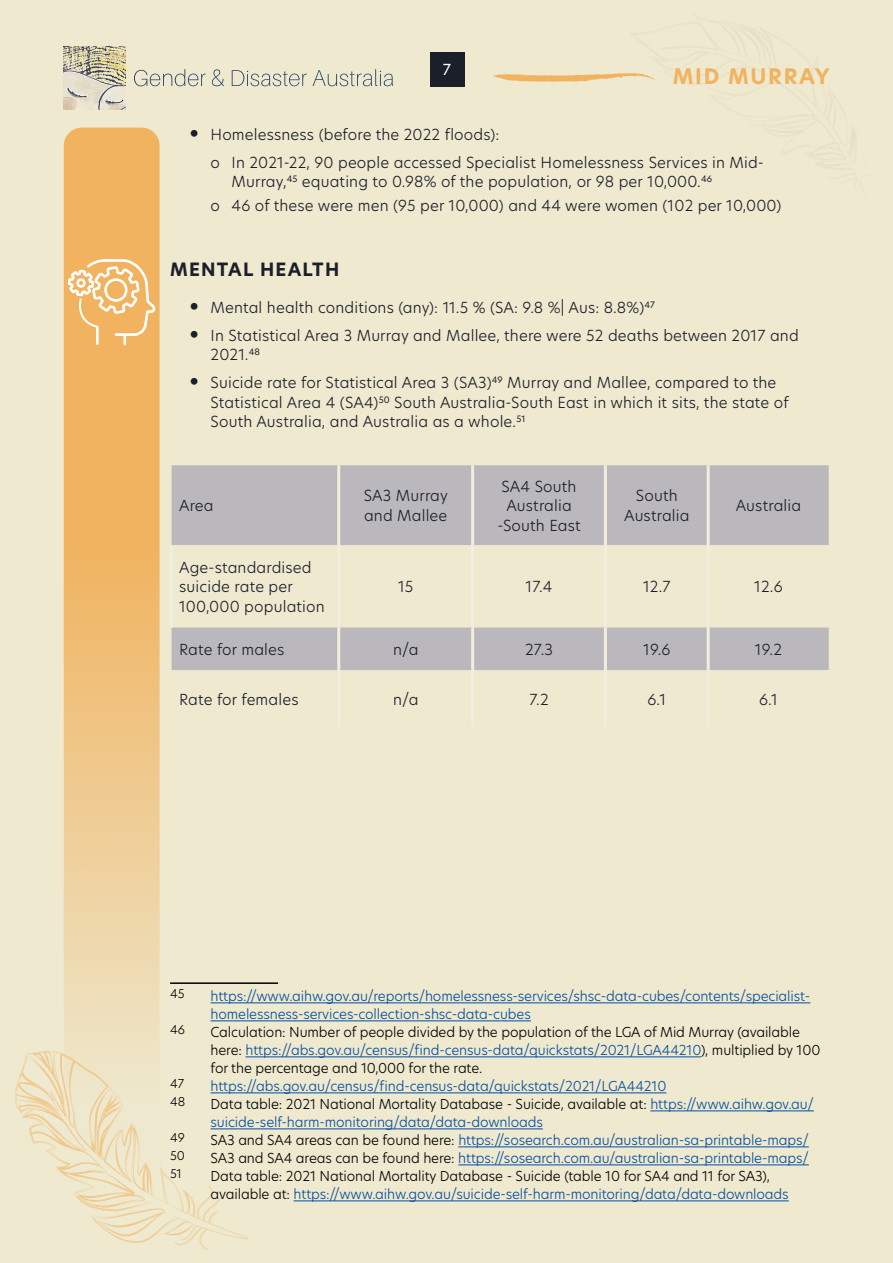
<style>
.page{position:relative;width:893px;height:1263px;background:#eee9cf}
.page>*{position:absolute;margin:0;border:0;box-sizing:border-box;transform-origin:0 0}
.t1{font:700 21px "New Hero";letter-spacing:.08em;color:#f1b35f}
.t2{font:700 18px "New Hero";letter-spacing:.07em;color:#1b1f2a}
.t3{font:300 15px/19.5px "New Hero";letter-spacing:.01em;color:#1b1f2a}
.t4{font:15px "New Hero";color:#fff}
.t5{font:300 13.5px/18px "New Hero";letter-spacing:-.01em;color:#034ea2}
.t6{font:300 13.5px/18px "New Hero";letter-spacing:-.01em;color:#000}
.t7{font:300 12px "New Hero";letter-spacing:-.01em;color:#000}
.s1{font-family:"Arial";font-weight:400;font-size:27px}
.s2{color:#034ea2}
.s3{color:#000}
</style>
<div class="page">
<div style="left:430px;top:52px;width:34px;height:34px;background:#1b1f2a"></div>
<svg style="left:202px;top:1056px;width:58px;height:194px"></svg>
<svg style="left:15px;top:1050px;width:187px;height:196px"></svg>
<svg style="left:64px;top:128px;width:96px;height:1029px;background:#efc584"></svg>
<svg style="left:134px;top:69px;width:72px;height:17px"></svg>
<svg style="left:212px;top:69px;width:12px;height:17px"></svg>
<svg style="left:232px;top:70px;width:75px;height:16px"></svg>
<svg style="left:313px;top:69px;width:80px;height:17px"></svg>
<img style="left:64px;top:47px;width:62px;height:62px">
<svg style="left:493px;top:73px;width:162px;height:9px"></svg>
<hr style="left:170px;top:982px;width:108px;height:2px;background:#000">
<hr style="left:211px;top:1002px;width:599px;height:1px;background:#034ea2">
<hr style="left:211px;top:1020px;width:320px;height:1px;background:#034ea2">
<hr style="left:246px;top:1056px;width:455px;height:1px;background:#034ea2">
<hr style="left:211px;top:1092px;width:455px;height:1px;background:#034ea2">
<hr style="left:650px;top:1110px;width:164px;height:1px;background:#034ea2">
<hr style="left:211px;top:1128px;width:332px;height:1px;background:#034ea2">
<hr style="left:458px;top:1146px;width:351px;height:1px;background:#034ea2">
<hr style="left:458px;top:1164px;width:351px;height:1px;background:#034ea2">
<hr style="left:294px;top:1200px;width:495px;height:1px;background:#034ea2">
<svg style="left:172px;top:465px;width:657px;height:205px;fill:#bab8bc"></svg>
<hr style="left:337px;top:465px;width:3px;height:80px;background:#f3eedb">
<hr style="left:471px;top:465px;width:3px;height:80px;background:#f3eedb">
<hr style="left:604px;top:465px;width:3px;height:80px;background:#f3eedb">
<hr style="left:707px;top:465px;width:3px;height:80px;background:#f3eedb">
<hr style="left:170px;top:545px;width:3px;height:82px;background:#f3eedb">
<hr style="left:337px;top:545px;width:3px;height:82px;background:#f3eedb">
<hr style="left:471px;top:545px;width:3px;height:82px;background:#f3eedb">
<hr style="left:604px;top:545px;width:3px;height:82px;background:#f3eedb">
<hr style="left:707px;top:545px;width:3px;height:82px;background:#f3eedb">
<hr style="left:337px;top:627px;width:3px;height:43px;background:#f3eedb">
<hr style="left:471px;top:627px;width:3px;height:43px;background:#f3eedb">
<hr style="left:604px;top:627px;width:3px;height:43px;background:#f3eedb">
<hr style="left:707px;top:627px;width:3px;height:43px;background:#f3eedb">
<hr style="left:337px;top:670px;width:3px;height:57px;background:#f3eedb">
<hr style="left:471px;top:670px;width:3px;height:57px;background:#f3eedb">
<hr style="left:604px;top:670px;width:3px;height:57px;background:#f3eedb">
<hr style="left:707px;top:670px;width:3px;height:57px;background:#f3eedb">
<svg style="left:68px;top:259px;width:87px;height:86px;background:#f3c27f"></svg>
<p class="t4" style="left:443px;top:59px;width:10px">7</p>
<h1 class="t1" style="left:673px;top:62px;width:158px">MID MURRAY</h1>
<p class="t3" style="left:211px;top:120px;width:555px;line-height:28px;text-indent:-21px"><span class="s1">•</span> Homelessness (before the 2022 floods):<br>o In 2021-22, 90 people accessed Specialist Homelessness Services in Mid-</p>
<p class="t3" style="left:211px;top:169px;width:572px;line-height:23.7px;text-indent:21px">Murray,<sup>45</sup> equating to 0.98% of the population, or 98 per 10,000.<sup>46<br></sup>o 46 of these were men (95 per 10,000) and 44 were women (102 per 10,000)</p>
<p class="t2" style="left:170px;top:257px;width:171px">MENTAL HEALTH</p>
<p class="t3" style="left:190px;top:297px;width:467px"><span class="s1">•</span> Mental health conditions (any): 11.5 % (SA: 9.8 %| Aus: 8.8%)<sup>47</sup></p>
<p class="t3" style="left:211px;top:325px;width:590px;text-indent:-21px"><span class="s1">•</span> In Statistical Area 3 Murray and Mallee, there were 52 deaths between 2017 and<br>2021.<sup>48</sup></p>
<p class="t3" style="left:211px;top:372px;width:580px;text-indent:-21px"><span class="s1">•</span> Suicide rate for Statistical Area 3 (SA3)<sup>49</sup> Murray and Mallee, compared to the<br>Statistical Area 4 (SA4)<sup>50</sup> South Australia-South East in which it sits, the state of<br>South Australia, and Australia as a whole.<sup>51</sup></p>
<p class="t3" style="left:179px;top:495px;width:36px">Area</p>
<p class="t3" style="left:364px;top:486px;width:86px">SA3 Murray and Mallee</p>
<p class="t3" style="left:497px;top:476px;width:85px;text-align:center">SA4 South<br>Australia -South East</p>
<p class="t3" style="left:624px;top:486px;width:67px;text-align:center">South<br>Australia</p>
<p class="t3" style="left:736px;top:495px;width:67px">Australia</p>
<p class="t3" style="left:179px;top:557px;width:147px">Age-standardised suicide rate per<br>100,000 population</p>
<p class="t3" style="left:398px;top:577px;width:17px">15</p>
<p class="t3" style="left:526px;top:577px;width:28px">17.4</p>
<p class="t3" style="left:643px;top:577px;width:29px">12.7</p>
<p class="t3" style="left:754px;top:577px;width:30px">12.6</p>
<p class="t3" style="left:179px;top:639px;width:107px">Rate for males</p>
<p class="t3" style="left:393px;top:639px;width:27px">n/a</p>
<p class="t3" style="left:525px;top:639px;width:29px">27.3</p>
<p class="t3" style="left:643px;top:639px;width:29px">19.6</p>
<p class="t3" style="left:755px;top:639px;width:29px">19.2</p>
<p class="t3" style="left:179px;top:689px;width:121px">Rate for females</p>
<p class="t3" style="left:393px;top:689px;width:27px">n/a</p>
<p class="t3" style="left:529px;top:689px;width:21px">7.2</p>
<p class="t3" style="left:647px;top:689px;width:20px">6.1</p>
<p class="t3" style="left:759px;top:689px;width:20px">6.1</p>
<p class="t7" style="left:170px;top:985px;width:16px">45</p>
<p class="t5" style="left:211px;top:987px;width:601px">https://www.aihw.gov.au/reports/homelessness-services/shsc-data-cubes/contents/specialist&shy;homelessness-services-collection-shsc-data-cubes</p>
<p class="t7" style="left:170px;top:1021px;width:16px">46</p>
<p class="t6" style="left:211px;top:1023px;width:611px">Calculation: Number of people divided by the population of the LGA of Mid Murray (available here: <span class="s2">https://abs.gov.au/census/find-census-data/quickstats/2021/LGA44210</span>), multiplied by 100 for the percentage and 10,000 for the rate.</p>
<p class="t7" style="left:170px;top:1075px;width:16px">47</p>
<p class="t5" style="left:211px;top:1077px;width:457px">https://abs.gov.au/census/find-census-data/quickstats/2021/LGA44210</p>
<p class="t7" style="left:170px;top:1093px;width:17px">48</p>
<p class="t5" style="left:211px;top:1095px;width:605px"><span class="s3">Data table: 2021 National Mortality Database - Suicide, available at:</span> https://www.aihw.gov.au/ suicide-self-harm-monitoring/data/data-downloads</p>
<p class="t7" style="left:170px;top:1129px;width:16px">49</p>
<p class="t5" style="left:211px;top:1131px;width:600px"><span class="s3">SA3 and SA4 areas can be found here:</span> https://sosearch.com.au/australian-sa-printable-maps/</p>
<p class="t7" style="left:170px;top:1147px;width:16px">50</p>
<p class="t5" style="left:211px;top:1149px;width:600px"><span class="s3">SA3 and SA4 areas can be found here:</span> https://sosearch.com.au/australian-sa-printable-maps/</p>
<p class="t7" style="left:170px;top:1165px;width:13px">51</p>
<p class="t6" style="left:211px;top:1167px;width:580px">Data table: 2021 National Mortality Database - Suicide (table 10 for SA4 and 11 for SA3), available at: <span class="s2">https://www.aihw.gov.au/suicide-self-harm-monitoring/data/data-downloads</span></p>
</div>
